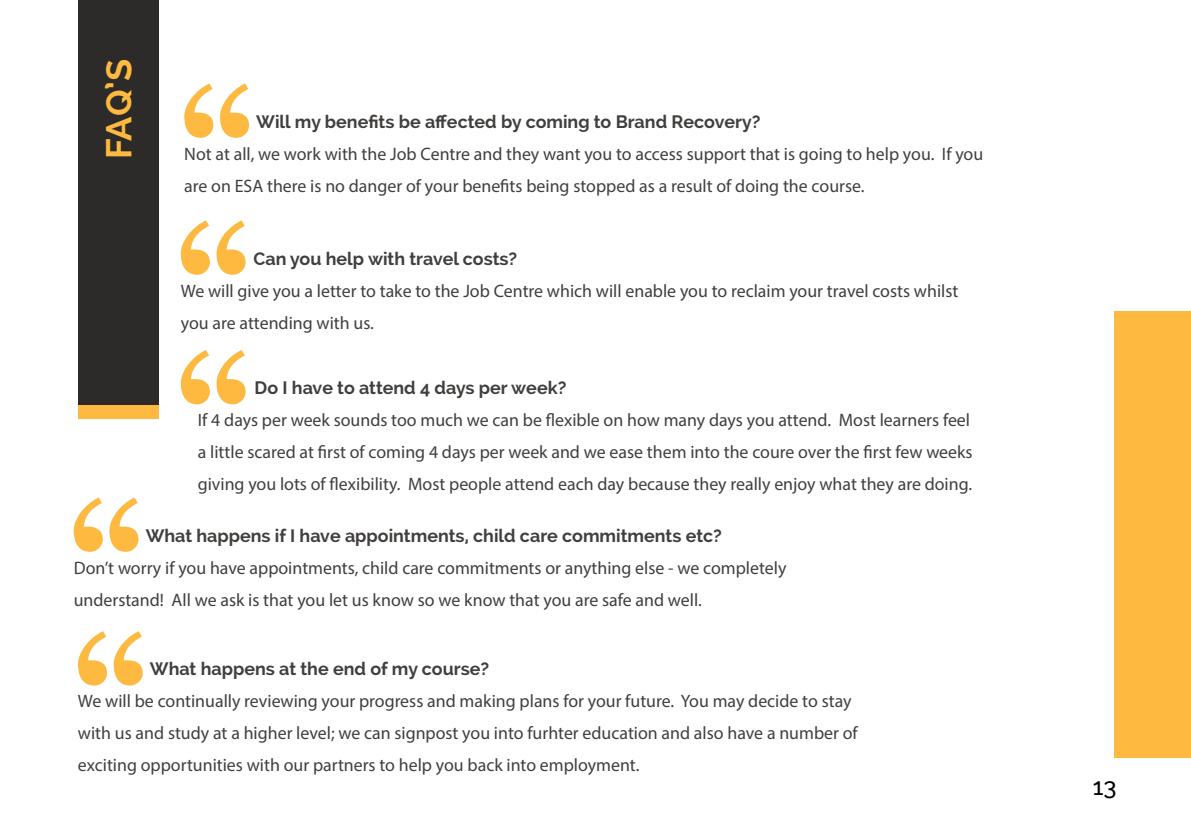
<style>
.page{position:relative;width:1191px;height:840px;background:#fff}
.page>*{position:absolute;margin:0;border:0;box-sizing:border-box;transform-origin:0 0}
.t1{font:700 36px "Raleway";color:#fdb940}
.t2{font:500 24px "Raleway";color:#000}
.t3{font:18px/32px "Myriad Pro";color:#413f3d}
.t4{font:700 18px "Raleway";color:#413f3d}
</style>
<div class="page">
<svg style="left:184px;top:83px;width:65px;height:55px"></svg>
<div style="left:1114px;top:312px;width:77px;height:445px;background:#fdb940"></div>
<div style="left:78px;top:0;width:81px;height:410px;background:#2c2b2a"></div>
<div style="left:78px;top:405px;width:81px;height:14px;background:#fdb940"></div>
<svg style="left:181px;top:220px;width:65px;height:54px"></svg>
<svg style="left:181px;top:350px;width:65px;height:54px"></svg>
<svg style="left:74px;top:497px;width:64px;height:54px"></svg>
<svg style="left:78px;top:631px;width:65px;height:54px"></svg>
<h1 class="t1" style="left:98px;top:159px;width:102px;rotate:-90deg">FAQ’S</h1>
<p class="t4" style="left:256px;top:111px;width:506px">Will my benefits be affected by coming to Brand Recovery?</p>
<p class="t3" style="left:184px;top:137px;width:800px">Not at all, we work with the Job Centre and they want you to access support that is going to help you. If you are on ESA there is no danger of your benefits being stopped as a result of doing the course.</p>
<p class="t4" style="left:253px;top:248px;width:265px">Can you help with travel costs?</p>
<p class="t3" style="left:181px;top:274px;width:779px">We will give you a letter to take to the Job Centre which will enable you to reclaim your travel costs whilst you are attending with us.</p>
<p class="t4" style="left:255px;top:377px;width:313px">Do I have to attend 4 days per week?</p>
<p class="t3" style="left:198px;top:403px;width:776px">If 4 days per week sounds too much we can be flexible on how many days you attend. Most learners feel a little scared at first of coming 4 days per week and we ease them into the coure over the first few weeks giving you lots of flexibility. Most people attend each day because they really enjoy what they are doing.</p>
<p class="t4" style="left:146px;top:524px;width:578px">What happens if I have appointments, child care commitments etc?</p>
<p class="t3" style="left:74px;top:551px;width:714px">Don’t worry if you have appointments, child care commitments or anything else - we completely understand! All we ask is that you let us know so we know that you are safe and well.</p>
<p class="t4" style="left:150px;top:658px;width:341px">What happens at the end of my course?</p>
<p class="t3" style="left:78px;top:684px;width:781px">We will be continually reviewing your progress and making plans for your future. You may decide to stay with us and study at a higher level; we can signpost you into furhter education and also have a number of exciting opportunities with our partners to help you back into employment.</p>
<h2 class="t2" style="left:1092px;top:771px;width:25px">13</h2>
</div>
